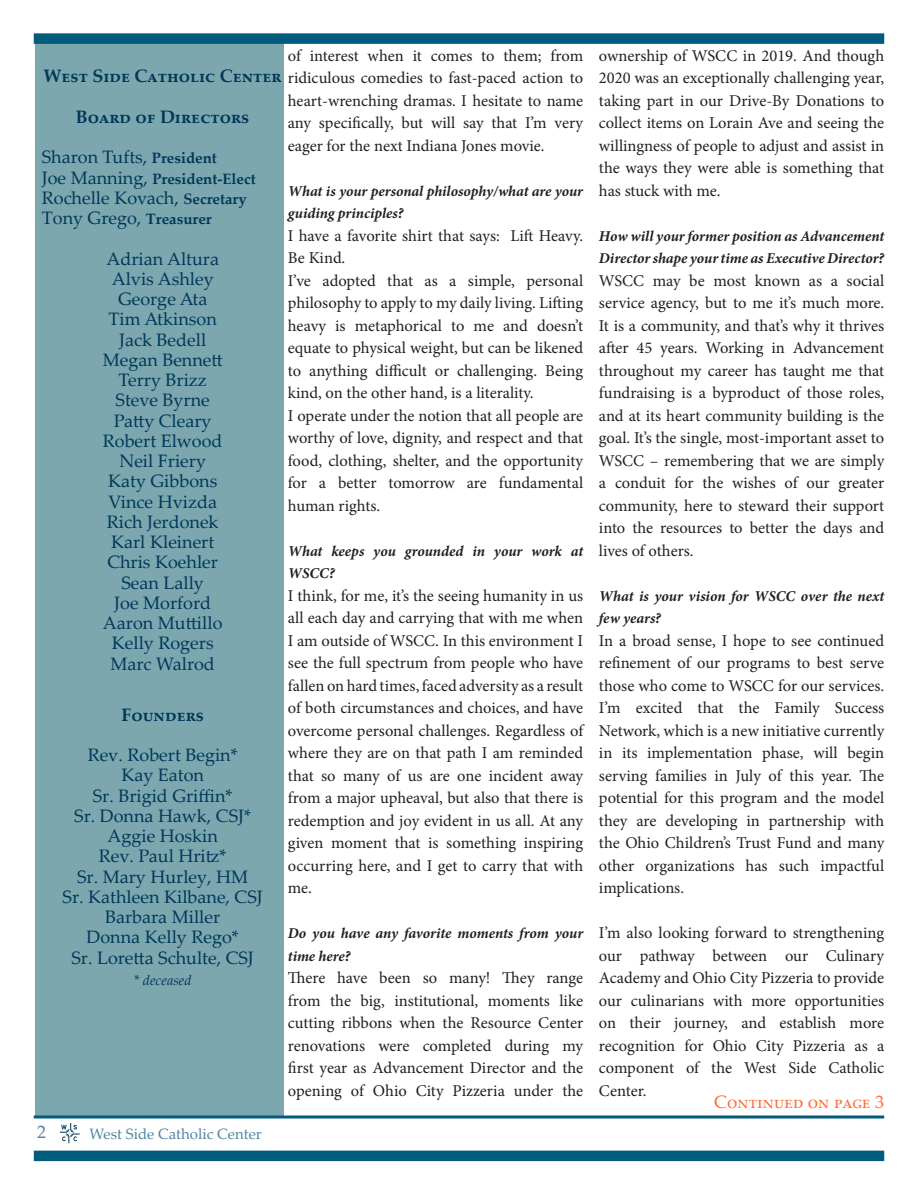
<style>
.page{position:relative;width:918px;height:1188px;background:#fff}
.page>*{position:absolute;margin:0;border:0;box-sizing:border-box;transform-origin:0 0}
.Subhead_3{font:18px/20.2px "Palatino Linotype";color:#003859;text-align:center}
.No_Spacing{font:700 18px "Palatino Linotype";color:#003859}
.No_Spacing-2{font:18px "Palatino Linotype";color:#003859}
.No_Spacing-3{font:700 18px "Palatino Linotype";letter-spacing:.03em;color:#003859}
.t1{font:18px "Palatino Linotype";color:#ff6b36}
.Subhead_3-2{font:700 18px "Palatino Linotype";color:#003859}
.t2{font:18px "Palatino Linotype";color:#4f85a3}
.t3{font:16.5px/22.5px "Minion Pro";color:#231f20;text-align:justify}
.t4{font:italic 700 15px/22.5px "Minion Pro";letter-spacing:-.005em;color:#231f20}
.t5{font:700 15px "Palatino Linotype";color:#003859}
.t6{font:15px "Palatino Linotype";color:#4f85a3}
.Subhead_3-3{font:italic 14.25px "Palatino Linotype";color:#003859}
.s1{font-weight:700;font-size:15px}
.s2{font-weight:400;font-size:18px}
</style>
<div class="page">
<div style="left:35px;top:44px;width:249px;height:1074px;background:#7ca7ae"></div>
<div style="left:34px;top:1151px;width:850px;height:10px;background:#015b7d"></div>
<hr style="left:34px;top:1115px;width:850px;height:3px;background:#015b7d">
<div style="left:34px;top:33px;width:850px;height:11px;background:#015b7d"></div>
<svg style="left:60px;top:1123px;width:20px;height:20px"></svg>
<p class="t3" style="left:288px;top:44px;width:297px">of interest when it comes to them; from ridiculous comedies to fast-paced action to heart-wrenching dramas. I hesitate to name any specifically, but will say that I’m very eager for the next Indiana Jones movie.</p>
<p class="t4" style="left:288px;top:180px;width:297px">What is your personal philosophy/what are your guiding principles?</p>
<p class="t3" style="left:288px;top:224px;width:297px">I have a favorite shirt that says: Lift Heavy.<br>Be Kind.</p>
<p class="t3" style="left:288px;top:269px;width:297px">I’ve adopted that as a simple, personal philosophy to apply to my daily living. Lifting heavy is metaphorical to me and doesn’t equate to physical weight, but can be likened to anything difficult or challenging. Being kind, on the other hand, is a literality.</p>
<p class="t3" style="left:288px;top:404px;width:297px">I operate under the notion that all people are worthy of love, dignity, and respect and that food, clothing, shelter, and the opportunity for a better tomorrow are fundamental human rights.</p>
<p class="t4" style="left:288px;top:540px;width:297px">What keeps you grounded in your work at<br>WSCC?</p>
<p class="t3" style="left:288px;top:584px;width:297px">I think, for me, it’s the seeing humanity in us all each day and carrying that with me when I am outside of WSCC. In this environment I see the full spectrum from people who have fallen on hard times, faced adversity as a result of both circumstances and choices, and have overcome personal challenges. Regardless of where they are on that path I am reminded that so many of us are one incident away from a major upheaval, but also that there is redemption and joy evident in us all. At any given moment that is something inspiring occurring here, and I get to carry that with me.</p>
<p class="t4" style="left:288px;top:922px;width:297px">Do you have any favorite moments from your time here?</p>
<p class="t3" style="left:288px;top:967px;width:297px">There have been so many! They range from the big, institutional, moments like cutting ribbons when the Resource Center renovations were completed during my first year as Advancement Director and the opening of Ohio City Pizzeria under the</p>
<p class="No_Spacing" style="left:44px;top:63px;width:237px">West Side Catholic Center</p>
<p class="No_Spacing-3" style="left:76px;top:104px;width:175px">Board of Directors</p>
<p class="No_Spacing-2" style="left:42px;top:144px;width:177px">Sharon Tufts, <span class="s1">President</span></p>
<p class="t5" style="left:42px;top:168px;width:215px"><span class="s2">Joe Manning,</span> President-Elect</p>
<p class="Subhead_3" style="left:42px;top:187px;width:206px">Rochelle Kovach, <span class="s1">Secretary</span></p>
<p class="Subhead_3" style="left:42px;top:207px;width:171px">Tony Grego, <span class="s1">Treasurer</span></p>
<p class="Subhead_3" style="left:106px;top:248px;width:114px">Adrian Altura</p>
<p class="Subhead_3" style="left:112px;top:268px;width:104px">Alvis Ashley</p>
<p class="Subhead_3" style="left:118px;top:288px;width:91px">George Ata</p>
<p class="Subhead_3" style="left:109px;top:308px;width:110px">Tim Atkinson<br>Jack Bedell</p>
<p class="Subhead_3" style="left:103px;top:349px;width:122px">Megan Bennett</p>
<p class="Subhead_3" style="left:114px;top:369px;width:99px;text-align:left">Terry Brizz<br>Steve Byrne<br>Patty Cleary</p>
<p class="Subhead_3" style="left:103px;top:430px;width:121px">Robert Elwood</p>
<p class="Subhead_3" style="left:108px;top:450px;width:111px">Neil Friery<br>Katy Gibbons<br>Vince Hvizda</p>
<p class="Subhead_3" style="left:107px;top:511px;width:113px;text-align:left">Rich Jerdonek<br>Karl Kleinert<br>Chris Koehler</p>
<p class="Subhead_3" style="left:121px;top:572px;width:84px">Sean Lally</p>
<p class="Subhead_3" style="left:103px;top:592px;width:121px">Joe Morford<br>Aaron Muttillo</p>
<p class="Subhead_3" style="left:112px;top:632px;width:103px">Kelly Rogers</p>
<p class="Subhead_3" style="left:110px;top:653px;width:106px">Marc Walrod</p>
<p class="Subhead_3-2" style="left:121px;top:702px;width:84px">Founders</p>
<p class="Subhead_3" style="left:88px;top:744px;width:152px">Rev. Robert Begin*</p>
<p class="Subhead_3" style="left:121px;top:764px;width:84px">Kay Eaton</p>
<p class="Subhead_3" style="left:93px;top:785px;width:141px">Sr. Brigid Griffin*</p>
<p class="Subhead_3" style="left:74px;top:805px;width:178px">Sr. Donna Hawk, CSJ*</p>
<p class="Subhead_3" style="left:107px;top:825px;width:112px">Aggie Hoskin</p>
<p class="Subhead_3" style="left:99px;top:845px;width:129px">Rev. Paul Hritz*</p>
<p class="Subhead_3" style="left:77px;top:866px;width:173px">Sr. Mary Hurley, HM</p>
<p class="Subhead_3" style="left:63px;top:886px;width:202px">Sr. Kathleen Kilbane, CSJ</p>
<p class="Subhead_3" style="left:105px;top:906px;width:117px">Barbara Miller</p>
<p class="Subhead_3" style="left:87px;top:926px;width:154px">Donna Kelly Rego*</p>
<p class="Subhead_3" style="left:71px;top:947px;width:184px">Sr. Loretta Schulte, CSJ</p>
<p class="Subhead_3-3" style="left:134px;top:970px;width:59px">* deceased</p>
<p class="t2" style="left:37px;top:1119px;width:10px">2</p>
<p class="t6" style="left:90px;top:1123px;width:174px">West Side Catholic Center</p>
<p class="t3" style="left:599px;top:44px;width:287px">ownership of WSCC in 2019. And though 2020 was an exceptionally challenging year, taking part in our Drive-By Donations to collect items on Lorain Ave and seeing the willingness of people to adjust and assist in the ways they were able is something that has stuck with me.</p>
<p class="t4" style="left:599px;top:225px;width:287px">How will your former position as Advancement<br>Director shape your time as Executive Director?</p>
<p class="t3" style="left:599px;top:269px;width:287px">WSCC may be most known as a social service agency, but to me it’s much more.<br>It is a community, and that’s why it thrives after 45 years. Working in Advancement throughout my career has taught me that fundraising is a byproduct of those roles, and at its heart community building is the goal. It’s the single, most-important asset to WSCC – remembering that we are simply a conduit for the wishes of our greater community, here to steward their support into the resources to better the days and lives of others.</p>
<p class="t4" style="left:599px;top:585px;width:287px">What is your vision for WSCC over the next few years?</p>
<p class="t3" style="left:599px;top:629px;width:287px">In a broad sense, I hope to see continued refinement of our programs to best serve those who come to WSCC for our services.<br>I’m excited that the Family Success Network, which is a new initiative currently in its implementation phase, will begin serving families in July of this year. The potential for this program and the model they are developing in partnership with the Ohio Children’s Trust Fund and many other organizations has such impactful implications.</p>
<p class="t3" style="left:599px;top:922px;width:287px">I’m also looking forward to strengthening our pathway between our Culinary Academy and Ohio City Pizzeria to provide our culinarians with more opportunities on their journey, and establish more recognition for Ohio City Pizzeria as a component of the West Side Catholic Center.</p>
<p class="t1" style="left:714px;top:1089px;width:171px">Continued on page 3</p>
</div>
